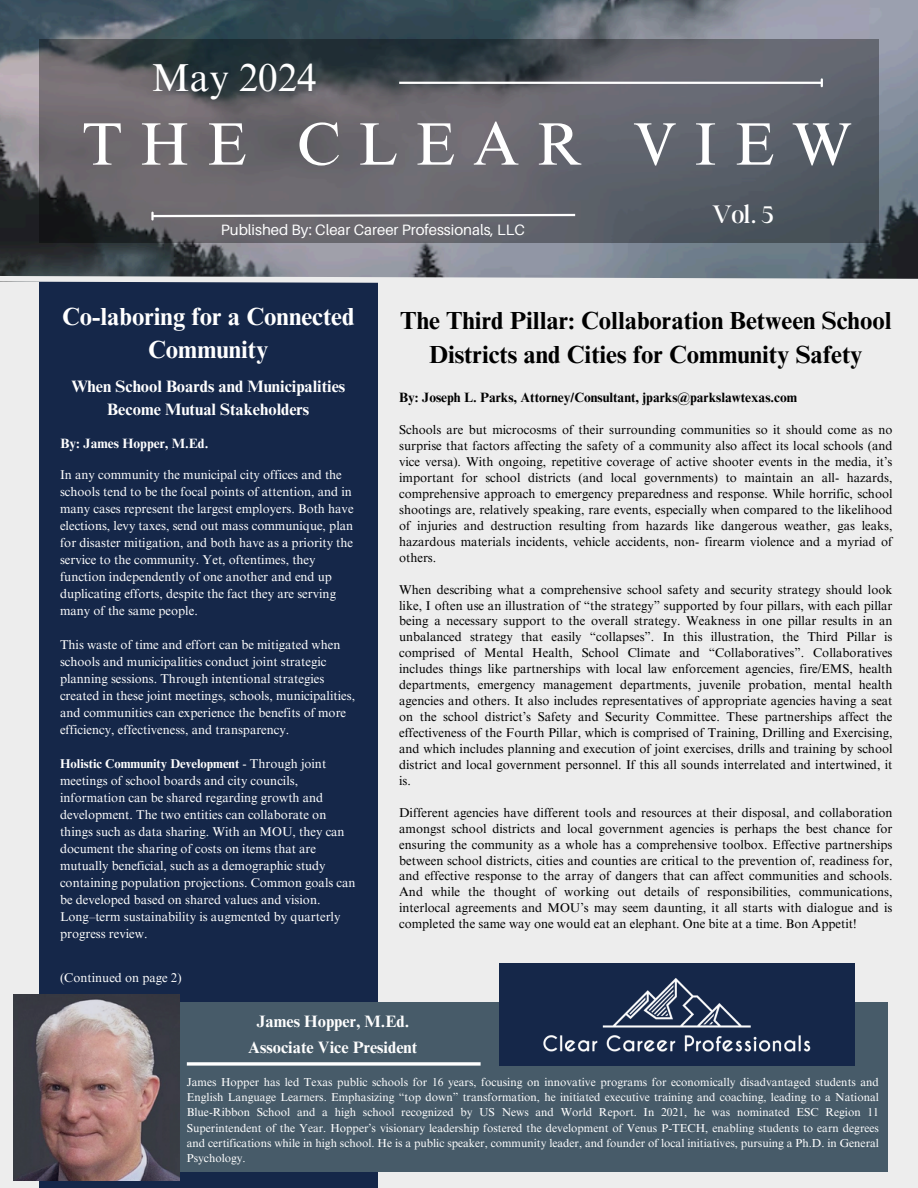
<style>
.page{position:relative;width:918px;height:1188px;background:#ededed}
.page>*{position:absolute;margin:0;border:0;box-sizing:border-box;transform-origin:0 0}
.t1{font:60.15px "Times NRMT Pro";letter-spacing:.29em;color:#fff}
.t2{font:39px "Times NRMT Pro";color:#fff}
.t3{font:300 27px "Boston Angel";color:#fff}
.t4{font:700 24.75px/34px "Times NRMT Pro";color:#000;text-align:center}
.t5{font:700 24.75px/33.8px "Times NRMT Pro";color:#fff;text-align:center}
.t6{font:700 16.5px/22.5px "Times NRMT Pro";color:#fff;text-align:center}
.t7{font:700 16.5px/25.8px "Times NRMT Pro";color:#fefefe;text-align:center}
.t8{font:15px "Aileron";color:#fff}
.t9{font:700 13.5px "Times NRMT Pro";color:#000}
.t10{font:700 13.5px "Times NRMT Pro";color:#fff}
.t11{font:12.75px/15.9px "Times NRMT Pro";color:#000;text-align:justify}
.t12{font:12.75px/17px "Times NRMT Pro";color:#fefefe}
.t13{font:11.55px/15.3px "Times NRMT Pro";color:#fff;text-align:justify}
.s1{font-weight:700}
</style>
<div class="page">
<img style="left:0;top:0;width:918px;height:273px">
<div style="left:39px;top:282px;width:339px;height:906px;background:#152749"></div>
<svg style="left:39px;top:39px;width:840px;height:203px"></svg>
<svg style="left:151px;top:213px;width:426px;height:6px"></svg>
<svg style="left:0;top:273px;width:918px;height:10px"></svg>
<hr style="left:399px;top:82px;width:422px;height:2px;background:#fff">
<svg style="left:821px;top:79px;width:2px;height:7px"></svg>
<div style="left:46px;top:1003px;width:842px;height:169px;background:#475b69"></div>
<img style="left:13px;top:995px;width:167px;height:185px">
<svg style="left:187px;top:1062px;width:294px;height:4px"></svg>
<div style="left:499px;top:963px;width:355px;height:103px;background:#152749"></div>
<img style="left:543px;top:978px;width:268px;height:74px">
<h6 class="t2" style="left:151px;top:63px;width:167px">May 2024</h6>
<h3 class="t1" style="left:82px;top:122px;width:771px">THE CLEAR VIEW</h3>
<p class="t8" style="left:221px;top:221px;width:306px">Published By: Clear Career Professionals, LLC</p>
<h2 class="t3" style="left:712px;top:199px;width:62px">Vol. 5</h2>
<h5 class="t5" style="left:62px;top:302px;width:294px">Co-laboring for a Connected<br>Community</h5>
<p class="t6" style="left:71px;top:377px;width:275px">When School Boards and Municipalities<br>Become Mutual Stakeholders</p>
<h5 class="t10" style="left:61px;top:438px;width:149px">By: James Hopper, M.Ed.</h5>
<p class="t12" style="left:60px;top:467px;width:295px">In any community the municipal city offices and the schools tend to be the focal points of attention, and in many cases represent the largest employers. Both have elections, levy taxes, send out mass communique, plan for disaster mitigation, and both have as a priority the service to the community. Yet, oftentimes, they function independently of one another and end up duplicating efforts, despite the fact they are serving many of the same people.</p>
<p class="t12" style="left:60px;top:637px;width:297px">This waste of time and effort can be mitigated when schools and municipalities conduct joint strategic planning sessions. Through intentional strategies created in these joint meetings, schools, municipalities, and communities can experience the benefits of more efficiency, effectiveness, and transparency.</p>
<p class="t12" style="left:60px;top:756px;width:297px"><span class="s1">Holistic Community Development</span> - Through joint meetings of school boards and city councils, information can be shared regarding growth and development. The two entities can collaborate on things such as data sharing. With an MOU, they can document the sharing of costs on items that are mutually beneficial, such as a demographic study containing population projections. Common goals can be developed based on shared values and vision.<br>Long–term sustainability is augmented by quarterly progress review.</p>
<p class="t12" style="left:60px;top:971px;width:123px">(Continued on page 2)</p>
<p class="t4" style="left:400px;top:307px;width:493px">The Third Pillar: Collaboration Between School<br>Districts and Cities for Community Safety</p>
<p class="t9" style="left:399px;top:393px;width:400px">By: Joseph L. Parks, Attorney/Consultant, jparks@parkslawtexas.com</p>
<p class="t11" style="left:399px;top:423px;width:495px">Schools are but microcosms of their surrounding communities so it should come as no surprise that factors affecting the safety of a community also affect its local schools (and vice versa). With ongoing, repetitive coverage of active shooter events in the media, it’s important for school districts (and local governments) to maintain an all- hazards, comprehensive approach to emergency preparedness and response. While horrific, school shootings are, relatively speaking, rare events, especially when compared to the likelihood of injuries and destruction resulting from hazards like dangerous weather, gas leaks, hazardous materials incidents, vehicle accidents, non- firearm violence and a myriad of others.</p>
<p class="t11" style="left:399px;top:583px;width:495px">When describing what a comprehensive school safety and security strategy should look like, I often use an illustration of “the strategy” supported by four pillars, with each pillar being a necessary support to the overall strategy. Weakness in one pillar results in an unbalanced strategy that easily “collapses”. In this illustration, the Third Pillar is comprised of Mental Health, School Climate and “Collaboratives”. Collaboratives includes things like partnerships with local law enforcement agencies, fire/EMS, health departments, emergency management departments, juvenile probation, mental health agencies and others. It also includes representatives of appropriate agencies having a seat on the school district’s Safety and Security Committee. These partnerships affect the effectiveness of the Fourth Pillar, which is comprised of Training, Drilling and Exercising, and which includes planning and execution of joint exercises, drills and training by school district and local government personnel. If this all sounds interrelated and intertwined, it is.</p>
<p class="t11" style="left:399px;top:806px;width:495px">Different agencies have different tools and resources at their disposal, and collaboration amongst school districts and local government agencies is perhaps the best chance for ensuring the community as a whole has a comprehensive toolbox. Effective partnerships between school districts, cities and counties are critical to the prevention of, readiness for, and effective response to the array of dangers that can affect communities and schools.<br>And while the thought of working out details of responsibilities, communications, interlocal agreements and MOU’s may seem daunting, it all starts with dialogue and is completed the same way one would eat an elephant. One bite at a time. Bon Appetit!</p>
<h1 class="t7" style="left:248px;top:1011px;width:171px">James Hopper, M.Ed.<br>Associate Vice President</h1>
<h3 class="t13" style="left:187px;top:1076px;width:694px">James Hopper has led Texas public schools for 16 years, focusing on innovative programs for economically disadvantaged students and English Language Learners. Emphasizing “top down” transformation, he initiated executive training and coaching, leading to a National Blue-Ribbon School and a high school recognized by US News and World Report. In 2021, he was nominated ESC Region 11<br>Superintendent of the Year. Hopper’s visionary leadership fostered the development of Venus P-TECH, enabling students to earn degrees and certifications while in high school. He is a public speaker, community leader, and founder of local initiatives, pursuing a Ph.D. in General Psychology.</h3>
</div>
